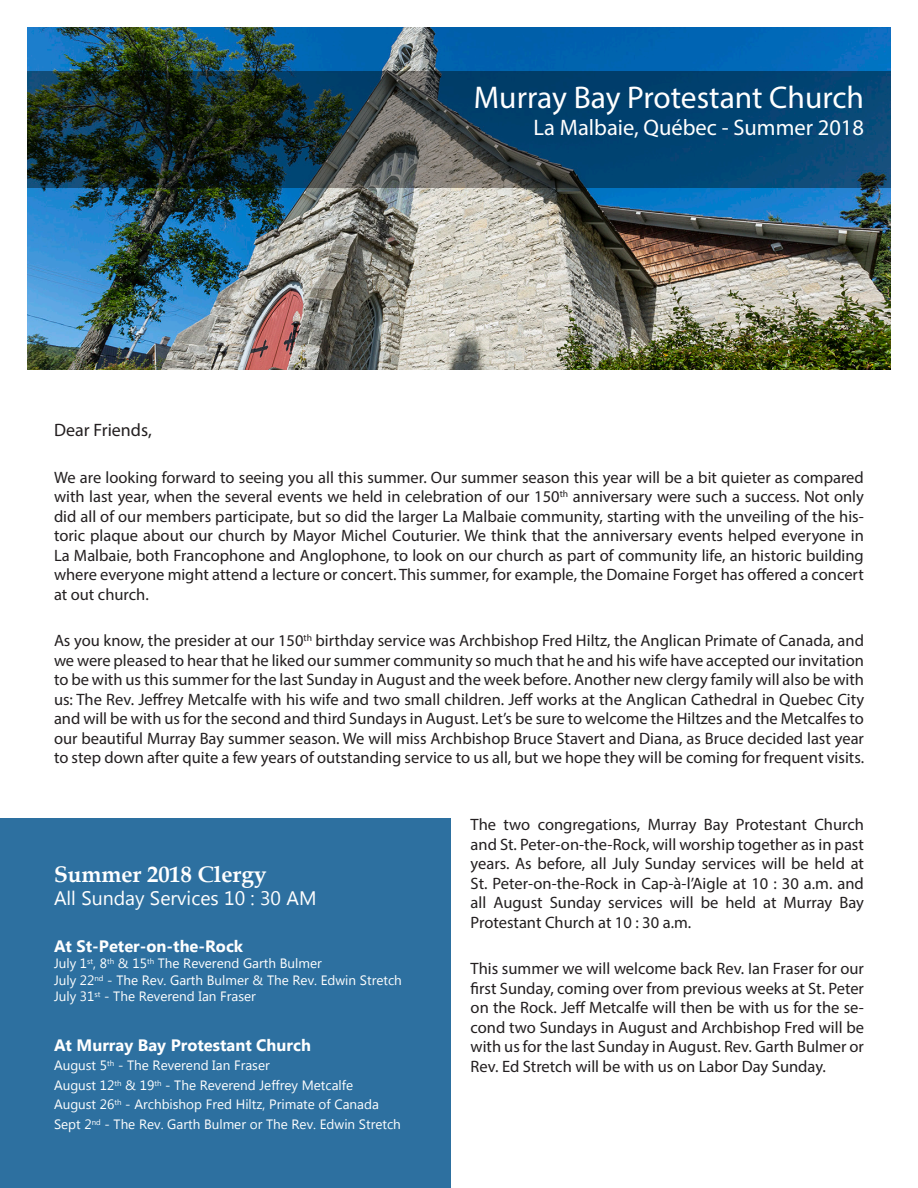
<style>
.page{position:relative;width:918px;height:1188px;background:#fff}
.page>*{position:absolute;margin:0;border:0;box-sizing:border-box;transform-origin:0 0}
.pour_police_titre{font:31.5px "Myriad Pro";color:#fff}
.pour_police_titre-2{font:22.5px "Myriad Pro";color:#fff}
.t1{font:700 22.5px "Book Antiqua";color:#fff}
.t2{font:19.5px "Myanmar Text";color:#fff}
.Texte_courant{font:18px "Myriad Pro";color:#231f20}
.Texte_courant-2{font:16.5px/19.5px "Myriad Pro";color:#231f20;text-align:justify}
.t3{font:700 16.5px "Myanmar Text";color:#fff}
.t4{font:13.5px/19.5px "Myanmar Text";color:#fff}
</style>
<div class="page">
<img style="left:27px;top:27px;width:864px;height:343px">
<svg style="left:27px;top:71px;width:864px;height:117px;background:#173d51"></svg>
<div style="left:0;top:819px;width:450px;height:369px;background:#2d70a0"></div>
<p class="pour_police_titre" style="left:474px;top:78px;width:392px">Murray Bay Protestant Church</p>
<p class="pour_police_titre-2" style="left:534px;top:114px;width:332px">La Malbaie, Québec - Summer 2018</p>
<p class="Texte_courant" style="left:54px;top:419px;width:99px">Dear Friends,</p>
<p class="Texte_courant-2" style="left:54px;top:467px;width:812px">We are looking forward to seeing you all this summer. Our summer season this year will be a bit quieter as compared with last year, when the several events we held in celebration of our 150<sup>th</sup> anniversary were such a success. Not only did all of our members participate, but so did the larger La Malbaie community, starting with the unveiling of the his&shy;toric plaque about our church by Mayor Michel Couturier. We think that the anniversary events helped everyone in La Malbaie, both Francophone and Anglophone, to look on our church as part of community life, an historic building where everyone might attend a lecture or concert. This summer, for example, the Domaine Forget has offered a concert at out church.</p>
<p class="Texte_courant-2" style="left:54px;top:631px;width:812px">As you know, the presider at our 150<sup>th</sup> birthday service was Archbishop Fred Hiltz, the Anglican Primate of Canada, and we were pleased to hear that he liked our summer community so much that he and his wife have accepted our invitation to be with us this summer for the last Sunday in August and the week before. Another new clergy family will also be with us: The Rev. Jeffrey Metcalfe with his wife and two small children. Jeff works at the Anglican Cathedral in Quebec City and will be with us for the second and third Sundays in August. Let’s be sure to welcome the Hiltzes and the Metcalfes to our beautiful Murray Bay summer season. We will miss Archbishop Bruce Stavert and Diana, as Bruce decided last year to step down after quite a few years of outstanding service to us all, but we hope they will be coming for frequent visits.</p>
<h2 class="t1" style="left:54px;top:859px;width:214px">Summer 2018 Clergy</h2>
<p class="t2" style="left:54px;top:887px;width:264px">All Sunday Services 10 : 30 AM</p>
<p class="t3" style="left:54px;top:937px;width:191px">At St-Peter-on-the-Rock</p>
<p class="t4" style="left:54px;top:956px;width:349px;line-height:16.5px">July 1<sup>st</sup>, 8<sup>th</sup> &amp; 15<sup>th</sup> The Reverend Garth Bulmer<br>July 22<sup>nd</sup> - The Rev. Garth Bulmer &amp; The Rev. Edwin Stretch<br>July 31<sup>st</sup> - The Reverend Ian Fraser</p>
<p class="t3" style="left:54px;top:1036px;width:258px">At Murray Bay Protestant Church</p>
<p class="t4" style="left:54px;top:1056px;width:348px">August 5<sup>th</sup> - The Reverend Ian Fraser<br>August 12<sup>th</sup> &amp; 19<sup>th</sup> - The Reverend Jeffrey Metcalfe<br>August 26<sup>th</sup> - Archbishop Fred Hiltz, Primate of Canada Sept 2<sup>nd</sup> - The Rev. Garth Bulmer or The Rev. Edwin Stretch</p>
<p class="Texte_courant-2" style="left:471px;top:815px;width:395px">The two congregations, Murray Bay Protestant Church and St. Peter-on-the-Rock, will worship together as in past years. As before, all July Sunday services will be held at St. Peter-on-the-Rock in Cap-à-l’Aigle at 10 : 30 a.m. and all August Sunday services will be held at Murray Bay Protestant Church at 10 : 30 a.m.</p>
<p class="Texte_courant-2" style="left:471px;top:959px;width:395px">This summer we will welcome back Rev. Ian Fraser for our first Sunday, coming over from previous weeks at St. Peter on the Rock. Jeff Metcalfe will then be with us for the se&shy;cond two Sundays in August and Archbishop Fred will be with us for the last Sunday in August. Rev. Garth Bulmer or Rev. Ed Stretch will be with us on Labor Day Sunday.</p>
</div>
